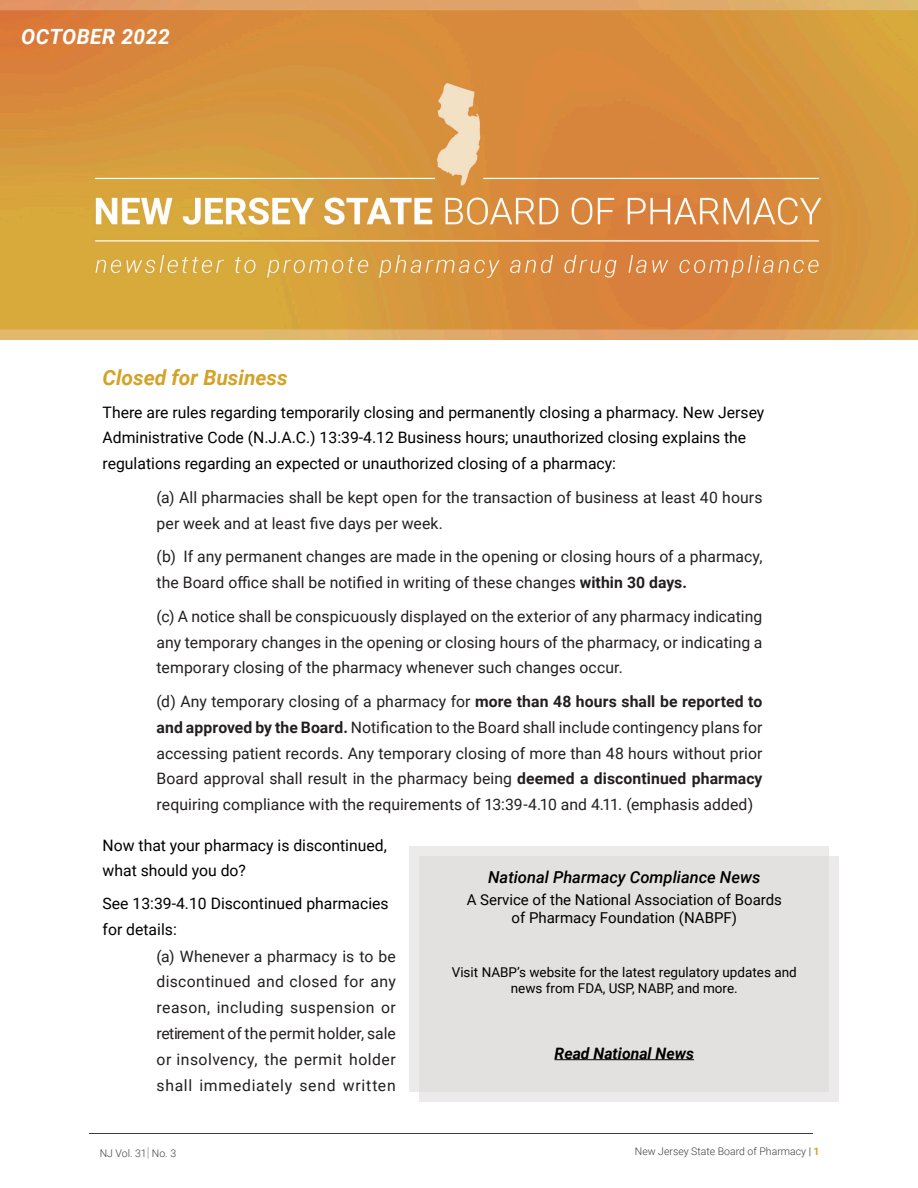
<style>
.page{position:relative;width:918px;height:1188px;background:#fff}
.page>*{position:absolute;margin:0;border:0;box-sizing:border-box;transform-origin:0 0}
.Header_1{font:italic 700 21px "Roboto";color:#d2a328}
.t1{font:italic 700 21px "Roboto";letter-spacing:.02em;color:#fff}
.Header_2{font:italic 500 16.5px "Roboto";color:#000}
.Block_Quote{font:15.75px/25.8px "Roboto";letter-spacing:.005em;color:#231f20;text-align:justify}
.Paragraph{font:15.75px/25.8px "Roboto";color:#000}
.Paragraph-2{font:italic 700 15.75px "Roboto";color:#000}
.Header_2-2{font:15px/18.6px "Roboto";color:#000;text-align:center}
.Paragraph-3{font:13.5px/15.9px "Roboto";color:#000;text-align:center}
.t2{font:300 10.5px "Roboto";color:#3e3e3f}
.s1{font-weight:700}
.s2{font-weight:100;font-size:13.5px}
.s3{color:#231f20}
.s4{font-weight:700;color:#d2a328}
</style>
<div class="page">
<hr style="left:90px;top:1134px;width:723px;height:1px;background:#3e3e3f">
<div style="left:409px;top:847px;width:420px;height:245px;background:#eceaea"></div>
<div style="left:420px;top:857px;width:419px;height:245px;background:#e3e0e0"></div>
<hr style="left:555px;top:1059px;width:139px;height:1px;background:#000">
<img style="left:0;top:0;width:918px;height:339px">
<p class="t1" style="left:21px;top:22px;width:150px">OCTOBER 2022</p>
<p class="Header_1" style="left:103px;top:363px;width:187px">Closed for Business</p>
<p class="Paragraph" style="left:103px;top:399px;width:663px">There are rules regarding temporarily closing and permanently closing a pharmacy. New Jersey<br>Administrative Code (N.J.A.C.) 13:39-4.12 Business hours; unauthorized closing explains the regulations regarding an expected or unauthorized closing of a pharmacy:</p>
<p class="Block_Quote" style="left:157px;top:484px;width:607px">(a) All pharmacies shall be kept open for the transaction of business at least 40 hours per week and at least five days per week.</p>
<p class="Block_Quote" style="left:157px;top:543px;width:607px">(b) If any permanent changes are made in the opening or closing hours of a pharmacy, the Board office shall be notified in writing of these changes <span class="s1">within 30 days.</span></p>
<p class="Block_Quote" style="left:157px;top:603px;width:607px">(c) A notice shall be conspicuously displayed on the exterior of any pharmacy indicating any temporary changes in the opening or closing hours of the pharmacy, or indicating a temporary closing of the pharmacy whenever such changes occur.</p>
<p class="Block_Quote" style="left:157px;top:688px;width:607px">(d) Any temporary closing of a pharmacy for <span class="s1">more than 48 hours shall be reported to and approved by the Board.</span> Notification to the Board shall include contingency plans for accessing patient records. Any temporary closing of more than 48 hours without prior Board approval shall result in the pharmacy being <span class="s1">deemed a discontinued pharmacy </span>requiring compliance with the requirements of 13:39-4.10 and 4.11. (emphasis added)</p>
<p class="Paragraph" style="left:103px;top:831px;width:286px">Now that your pharmacy is discontinued, what should you do?</p>
<p class="Paragraph" style="left:103px;top:890px;width:288px">See 13:39-4.10 Discontinued pharmacies for details:</p>
<p class="Block_Quote" style="left:157px;top:943px;width:241px">(a) Whenever a pharmacy is to be discontinued and closed for any reason, including suspension or retirement of the permit holder, sale or insolvency, the permit holder shall immediately send written</p>
<p class="Header_2" style="left:488px;top:866px;width:274px">National Pharmacy Compliance News</p>
<p class="Header_2-2" style="left:467px;top:890px;width:317px">A Service of the National Association of Boards of Pharmacy Foundation (NABPF)</p>
<p class="Paragraph-3" style="left:452px;top:964px;width:347px">Visit NABP’s website for the latest regulatory updates and news from FDA, USP, NABP, and more.</p>
<p class="Paragraph-2" style="left:555px;top:1042px;width:141px">Read National News</p>
<p class="t2" style="left:100px;top:1146px;width:78px">NJ Vol. 31<span class="s2">|</span> No. 3</p>
<p class="t2" style="left:635px;top:1144px;width:186px">New Jersey State Board of Pharmacy <span class="s3">|</span> <span class="s4">1</span></p>
</div>
